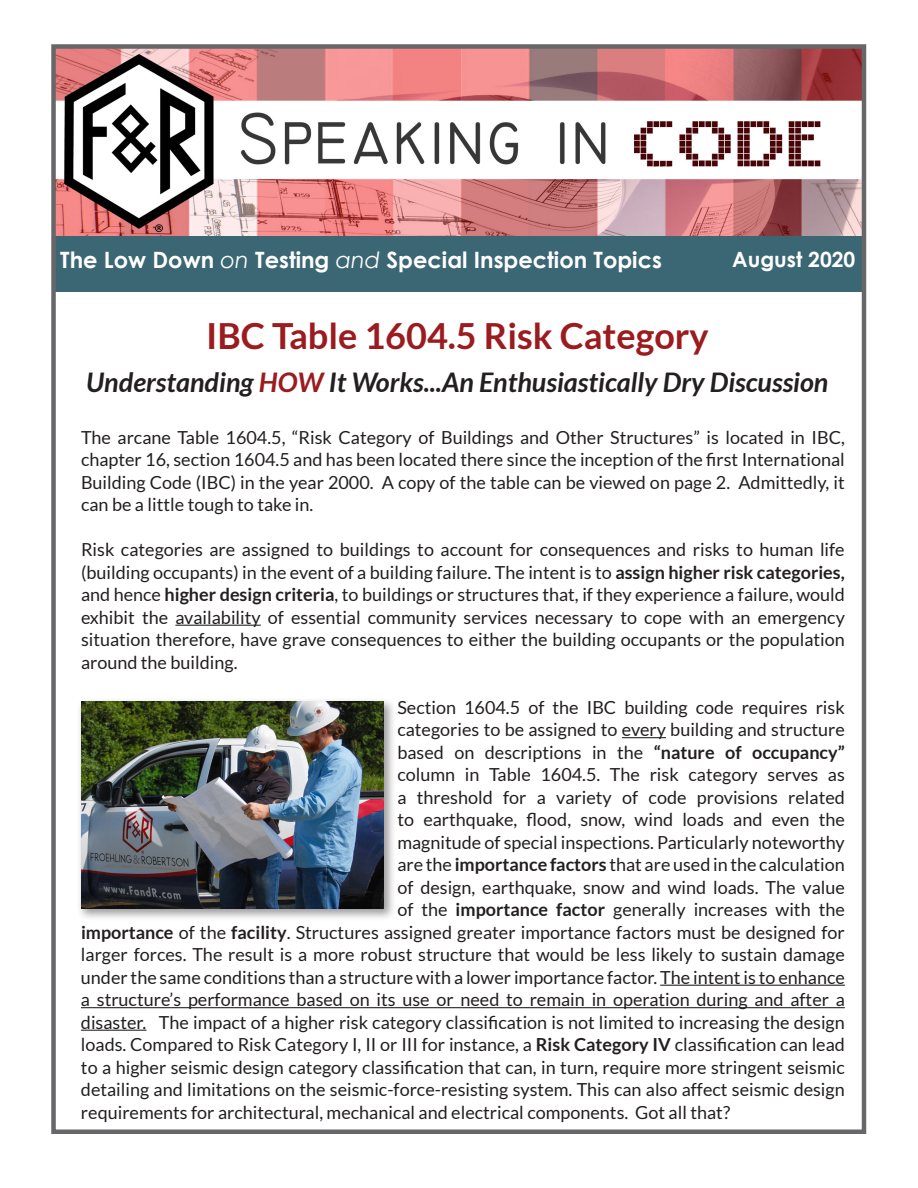
<style>
.page{position:relative;width:918px;height:1188px;background:#fff}
.page>*{position:absolute;margin:0;border:0;box-sizing:border-box;transform-origin:0 0}
.t1{font:700 36px "Lato";color:#9b1b1f}
.t2{font:italic 700 27px "Lato";color:#231f20}
.t3{font:700 22.5px "Century Gothic";color:#fff}
.t4{font:700 21px "Century Gothic";color:#fff}
.t5{font:18px/22.5px "Lato";color:#231f20;text-align:justify}
.s1{font-weight:400;font-style:italic}
.s2{color:#9b1b1f}
.s3{font-weight:700}
</style>
<div class="page">
<hr style="left:175px;top:625px;width:86px;height:1px;background:#231f20">
<hr style="left:622px;top:737px;width:44px;height:1px;background:#231f20">
<hr style="left:660px;top:985px;width:185px;height:1px;background:#231f20">
<hr style="left:81px;top:1007px;width:764px;height:1px;background:#231f20">
<hr style="left:81px;top:1030px;width:65px;height:1px;background:#231f20">
<img style="left:56px;top:49px;width:805px;height:188px">
<div style="left:54px;top:237px;width:810px;height:55px;background:#3b6774"></div>
<div style="left:77px;top:697px;width:319px;height:224px;background:#231f20;opacity:.45"></div>
<img style="left:81px;top:702px;width:303px;height:207px">
<div style="left:51px;top:44px;width:815px;height:1090px;border:4px solid #67676a"></div>
<p class="t3" style="left:60px;top:243px;width:603px">The Low Down <span class="s1">on</span> Testing <span class="s1">and</span> Special Inspection Topics</p>
<p class="t4" style="left:732px;top:243px;width:125px">August 2020</p>
<h1 class="t1" style="left:206px;top:315px;width:504px">IBC Table 1604.5 Risk Category</h1>
<h2 class="t2" style="left:86px;top:367px;width:744px">Understanding <span class="s2">HOW</span> It Works...An Enthusiastically Dry Discussion</h2>
<p class="t5" style="left:81px;top:426px;width:765px">The arcane Table 1604.5, “Risk Category of Buildings and Other Structures” is located in IBC, chapter 16, section 1604.5 and has been located there since the inception of the first International Building Code (IBC) in the year 2000. A copy of the table can be viewed on page 2. Admittedly, it can be a little tough to take in.</p>
<p class="t5" style="left:81px;top:539px;width:765px">Risk categories are assigned to buildings to account for consequences and risks to human life (building occupants) in the event of a building failure. The intent is to <span class="s3">assign higher risk categories, </span>and hence <span class="s3">higher design criteria</span>, to buildings or structures that, if they experience a failure, would exhibit the availability of essential community services necessary to cope with an emergency situation therefore, have grave consequences to either the building occupants or the population around the building.</p>
<p class="t5" style="left:397px;top:696px;width:449px">Section 1604.5 of the IBC building code requires risk</p>
<p class="t5" style="left:397px;top:719px;width:449px">categories to be assigned to every building and structure</p>
<p class="t5" style="left:397px;top:741px;width:449px">based on descriptions in the <span class="s3">“nature of occupancy”</span></p>
<p class="t5" style="left:397px;top:764px;width:449px">column in Table 1604.5. The risk category serves as</p>
<p class="t5" style="left:397px;top:786px;width:449px">a threshold for a variety of code provisions related</p>
<p class="t5" style="left:397px;top:809px;width:449px">to earthquake, flood, snow, wind loads and even the</p>
<p class="t5" style="left:397px;top:831px;width:449px">magnitude of special inspections. Particularly noteworthy</p>
<p class="t5" style="left:397px;top:854px;width:449px">are the <span class="s3">importance factors</span> that are used in the calculation</p>
<p class="t5" style="left:397px;top:876px;width:449px">of design, earthquake, snow and wind loads. The value</p>
<p class="t5" style="left:397px;top:899px;width:449px">of the <span class="s3">importance factor</span> generally increases with the</p>
<p class="t5" style="left:81px;top:921px;width:765px"><span class="s3">importance</span> of the <span class="s3">facility</span>. Structures assigned greater importance factors must be designed for</p>
<p class="t5" style="left:81px;top:944px;width:765px">larger forces. The result is a more robust structure that would be less likely to sustain damage</p>
<p class="t5" style="left:81px;top:966px;width:765px">under the same conditions than a structure with a lower importance factor. The intent is to enhance</p>
<p class="t5" style="left:81px;top:989px;width:765px">a structure’s performance based on its use or need to remain in operation during and after a</p>
<p class="t5" style="left:81px;top:1011px;width:765px">disaster. The impact of a higher risk category classification is not limited to increasing the design</p>
<p class="t5" style="left:81px;top:1034px;width:765px">loads. Compared to Risk Category I, II or III for instance, a <span class="s3">Risk Category IV</span> classification can lead</p>
<p class="t5" style="left:81px;top:1056px;width:765px">to a higher seismic design category classification that can, in turn, require more stringent seismic</p>
<p class="t5" style="left:81px;top:1079px;width:765px">detailing and limitations on the seismic-force-resisting system. This can also affect seismic design</p>
<p class="t5" style="left:81px;top:1101px;width:651px">requirements for architectural, mechanical and electrical components. Got all that?</p>
</div>
